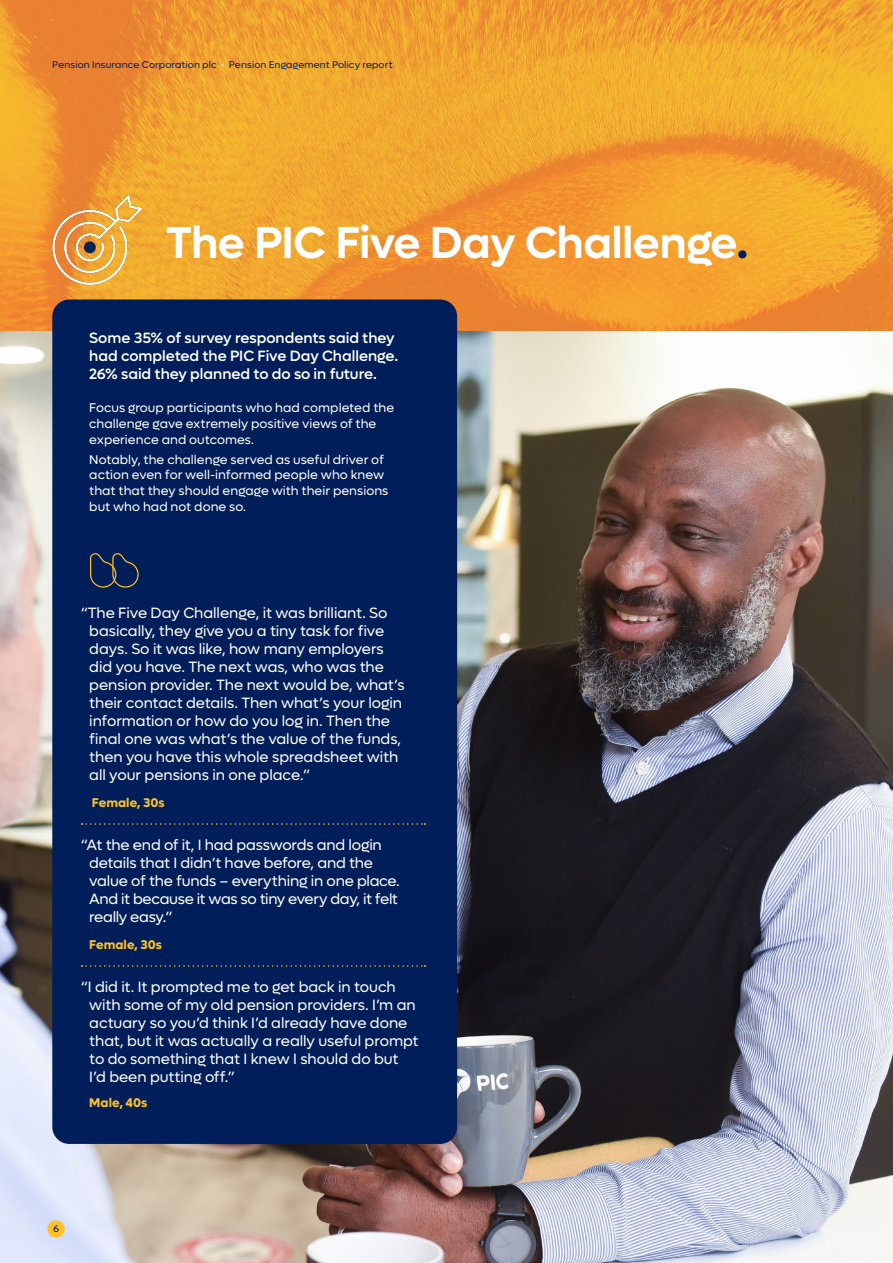
<style>
.page{position:relative;width:893px;height:1263px;background:#fff}
.page>*{position:absolute;margin:0;border:0;box-sizing:border-box;transform-origin:0 0}
.TL_Section{font:600 45px "Lufga";letter-spacing:-.015em;color:#fff}
._4b__Small_quote{font:15px/18px "Lufga";letter-spacing:-.005em;color:#fff}
.TL_5_-_Body_Intro_Pa{font:500 15px/18px "Lufga";color:#fff}
.TL_8_-_Body{font:12.75px/15.8px "Lufga";letter-spacing:.005em;color:#fff}
.FS_Contact_Header{font:700 12.75px "Lufga";letter-spacing:.005em;color:#fec224}
.TL_7_-_Footnotes{font:9.75px "Lufga";letter-spacing:.015em;color:#001e59}
.s1{color:#fff}
.s2{color:#001e59}
</style>
<div class="page">
<img style="left:0;top:330px;width:893px;height:933px">
<svg style="left:0;top:0;width:893px;height:330px;background:#f09f2f"></svg>
<div style="left:52px;top:299px;width:405px;height:845px;background:#001e59;border-radius:17px"></div>
<svg style="left:82px;top:823px;width:343px;height:2px"></svg>
<svg style="left:82px;top:965px;width:343px;height:2px"></svg>
<svg style="left:90px;top:553px;width:49px;height:35px"></svg>
<img style="left:50px;top:193px;width:93px;height:94px">
<div style="left:47px;top:1220px;width:18px;height:17px;background:#fec224;border-radius:50%"></div>
<p class="TL_7_-_Footnotes" style="left:52px;top:60px;width:342px">Pension Insurance Corporation plc <span class="s1">•</span> Pension Engagement Policy report</p>
<p class="TL_Section" style="left:166px;top:216px;width:584px">The PIC Five Day Challenge<span class="s2">.</span></p>
<p class="TL_5_-_Body_Intro_Pa" style="left:89px;top:329px;width:310px">Some 35% of survey respondents said they had completed the PIC Five Day Challenge.<br>26% said they planned to do so in future.</p>
<p class="TL_8_-_Body" style="left:89px;top:400px;width:306px">Focus group participants who had completed the challenge gave extremely positive views of the experience and outcomes.</p>
<p class="TL_8_-_Body" style="left:89px;top:451px;width:301px">Notably, the challenge served as useful driver of action even for well‑informed people who knew that that they should engage with their pensions but who had not done so.</p>
<p class="_4b__Small_quote" style="left:89px;top:604px;width:317px;text-indent:-9px">“The Five Day Challenge, it was brilliant. So basically, they give you a tiny task for five days. So it was like, how many employers did you have. The next was, who was the pension provider. The next would be, what’s their contact details. Then what’s your login information or how do you log in. Then the final one was what’s the value of the funds, then you have this whole spreadsheet with all your pensions in one place.”</p>
<p class="FS_Contact_Header" style="left:92px;top:795px;width:74px">Female, 30s</p>
<p class="_4b__Small_quote" style="left:89px;top:836px;width:312px;text-indent:-9px">“At the end of it, I had passwords and login details that I didn’t have before, and the value of the funds – everything in one place.<br>And it because it was so tiny every day, it felt really easy.”</p>
<p class="FS_Contact_Header" style="left:89px;top:937px;width:74px">Female, 30s</p>
<p class="_4b__Small_quote" style="left:89px;top:978px;width:331px;text-indent:-9px">“I did it. It prompted me to get back in touch with some of my old pension providers. I’m an actuary so you’d think I’d already have done that, but it was actually a really useful prompt to do something that I knew I should do but I’d been putting off.”</p>
<p class="FS_Contact_Header" style="left:89px;top:1094px;width:60px">Male, 40s</p>
<p class="TL_7_-_Footnotes" style="left:53px;top:1223px;width:7px">6</p>
</div>
